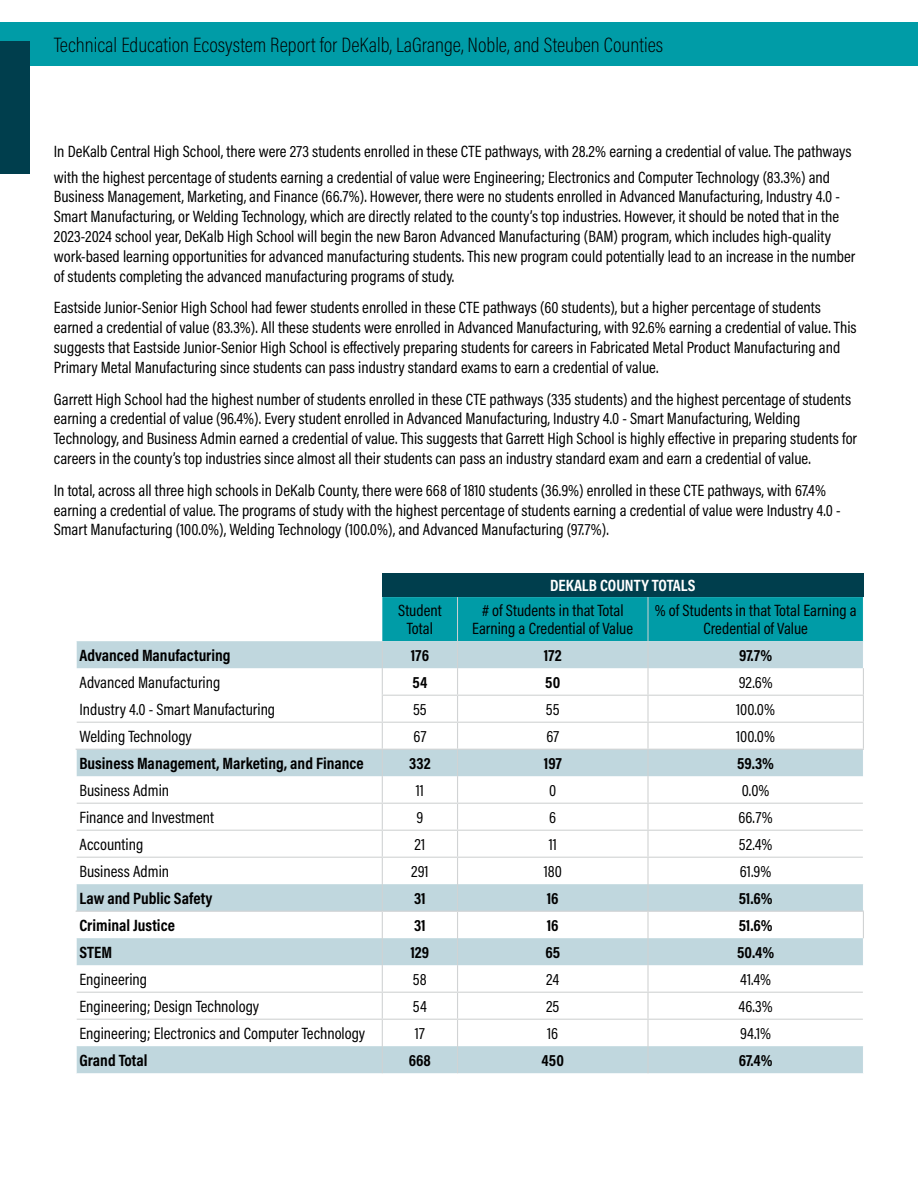
<style>
.page{position:relative;width:918px;height:1188px;background:#fff}
.page>*{position:absolute;margin:0;border:0;box-sizing:border-box;transform-origin:0 0}
.t1{font:200 21px "Acumin Pro Cond";color:#000}
.t2{font:16.5px/19.8px "Acumin Pro Cond";color:#000}
.t3{font:700 16.5px "Acumin Pro Cond";color:#000}
.t4{font:700 16.5px "Acumin Pro Cond";color:#fff}
</style>
<div class="page">
<div style="left:0;top:22px;width:918px;height:44px;background:#009ca7"></div>
<div style="left:0;top:41px;width:30px;height:133px;background:#003e4d"></div>
<div style="left:382px;top:573px;width:481px;height:24px;background:#003e4d"></div>
<svg style="left:77px;top:641px;width:305px;height:432px"></svg>
<hr style="left:77px;top:803px;width:305px;height:1px;background:#d1d3d4">
<hr style="left:77px;top:830px;width:305px;height:1px;background:#d1d3d4">
<hr style="left:77px;top:857px;width:305px;height:1px;background:#d1d3d4">
<hr style="left:77px;top:992px;width:305px;height:1px;background:#d1d3d4">
<hr style="left:77px;top:1019px;width:305px;height:1px;background:#d1d3d4">
<hr style="left:77px;top:722px;width:305px;height:1px;background:#d1d3d4">
<hr style="left:76px;top:749px;width:306px;height:1px;background:#d1d3d4">
<svg style="left:76px;top:641px;width:1px;height:432px"></svg>
<hr style="left:76px;top:911px;width:306px;height:1px;background:#d1d3d4">
<svg style="left:382px;top:597px;width:482px;height:476px"></svg>
<p class="t1" style="left:54px;top:31px;width:611px">Technical Education Ecosystem Report for DeKalb, LaGrange, Noble, and Steuben Counties</p>
<p class="t2" style="left:54px;top:138px;width:799px;line-height:25.5px">In DeKalb Central High School, there were 273 students enrolled in these CTE pathways, with 28.2% earning a credential of value. The pathways with the highest percentage of students earning a credential of value were Engineering; Electronics and Computer Technology (83.3%) and</p>
<p class="t2" style="left:54px;top:186px;width:803px">Business Management, Marketing, and Finance (66.7%). However, there were no students enrolled in Advanced Manufacturing, Industry 4.0 - Smart Manufacturing, or Welding Technology, which are directly related to the county’s top industries. However, it should be noted that in the 2023-2024 school year, DeKalb High School will begin the new Baron Advanced Manufacturing (BAM) program, which includes high-quality work-based learning opportunities for advanced manufacturing students. This new program could potentially lead to an increase in the number of students completing the advanced manufacturing programs of study.</p>
<p class="t2" style="left:54px;top:297px;width:804px">Eastside Junior-Senior High School had fewer students enrolled in these CTE pathways (60 students), but a higher percentage of students earned a credential of value (83.3%). All these students were enrolled in Advanced Manufacturing, with 92.6% earning a credential of value. This suggests that Eastside Junior-Senior High School is effectively preparing students for careers in Fabricated Metal Product Manufacturing and Primary Metal Manufacturing since students can pass industry standard exams to earn a credential of value.</p>
<p class="t2" style="left:54px;top:389px;width:805px">Garrett High School had the highest number of students enrolled in these CTE pathways (335 students) and the highest percentage of students earning a credential of value (96.4%). Every student enrolled in Advanced Manufacturing, Industry 4.0 - Smart Manufacturing, Welding Technology, and Business Admin earned a credential of value. This suggests that Garrett High School is highly effective in preparing students for careers in the county’s top industries since almost all their students can pass an industry standard exam and earn a credential of value.</p>
<p class="t2" style="left:54px;top:480px;width:788px">In total, across all three high schools in DeKalb County, there were 668 of 1810 students (36.9%) enrolled in these CTE pathways, with 67.4% earning a credential of value. The programs of study with the highest percentage of students earning a credential of value were Industry 4.0 -<br>Smart Manufacturing (100.0%), Welding Technology (100.0%), and Advanced Manufacturing (97.7%).</p>
<p class="t4" style="left:550px;top:575px;width:147px">DEKALB COUNTY TOTALS</p>
<p class="t2" style="left:398px;top:601px;width:45px;line-height:17.9px;text-align:center">Student<br>Total</p>
<p class="t2" style="left:472px;top:601px;width:162px;line-height:17.9px;text-align:center"># of Students in that Total<br>Earning a Credential of Value</p>
<p class="t2" style="left:655px;top:601px;width:203px;line-height:17.9px;text-align:center">% of Students in that Total Earning a<br>Credential of Value</p>
<p class="t3" style="left:80px;top:644px;width:153px">Advanced Manufacturing</p>
<p class="t3" style="left:411px;top:644px;width:20px">176</p>
<p class="t3" style="left:544px;top:644px;width:19px">172</p>
<p class="t3" style="left:739px;top:644px;width:35px">97.7%</p>
<p class="t2" style="left:80px;top:672px;width:142px">Advanced Manufacturing</p>
<p class="t3" style="left:413px;top:671px;width:16px">54</p>
<p class="t3" style="left:545px;top:671px;width:17px">50</p>
<p class="t2" style="left:739px;top:672px;width:36px">92.6%</p>
<p class="t2" style="left:80px;top:699px;width:197px">Industry 4.0 - Smart Manufacturing</p>
<p class="t2" style="left:413px;top:699px;width:15px">55</p>
<p class="t2" style="left:546px;top:699px;width:15px">55</p>
<p class="t2" style="left:736px;top:699px;width:41px">100.0%</p>
<p class="t2" style="left:80px;top:726px;width:114px">Welding Technology</p>
<p class="t2" style="left:414px;top:726px;width:14px">67</p>
<p class="t2" style="left:546px;top:726px;width:14px">67</p>
<p class="t2" style="left:736px;top:726px;width:41px">100.0%</p>
<p class="t3" style="left:80px;top:752px;width:286px">Business Management, Marketing, and Finance</p>
<p class="t3" style="left:409px;top:752px;width:23px">332</p>
<p class="t3" style="left:544px;top:752px;width:19px">197</p>
<p class="t3" style="left:737px;top:752px;width:38px">59.3%</p>
<p class="t2" style="left:80px;top:780px;width:91px">Business Admin</p>
<p class="t2" style="left:416px;top:780px;width:10px">11</p>
<p class="t2" style="left:549px;top:780px;width:9px">0</p>
<p class="t2" style="left:742px;top:780px;width:29px">0.0%</p>
<p class="t2" style="left:80px;top:807px;width:136px">Finance and Investment</p>
<p class="t2" style="left:416px;top:807px;width:8px">9</p>
<p class="t2" style="left:549px;top:807px;width:8px">6</p>
<p class="t2" style="left:739px;top:807px;width:36px">66.7%</p>
<p class="t2" style="left:80px;top:834px;width:65px">Accounting</p>
<p class="t2" style="left:415px;top:834px;width:12px">21</p>
<p class="t2" style="left:549px;top:834px;width:10px">11</p>
<p class="t2" style="left:739px;top:834px;width:35px">52.4%</p>
<p class="t2" style="left:80px;top:861px;width:91px">Business Admin</p>
<p class="t2" style="left:411px;top:861px;width:19px">291</p>
<p class="t2" style="left:544px;top:861px;width:20px">180</p>
<p class="t2" style="left:740px;top:861px;width:33px">61.9%</p>
<p class="t3" style="left:80px;top:887px;width:135px">Law and Public Safety</p>
<p class="t3" style="left:414px;top:887px;width:13px">31</p>
<p class="t3" style="left:547px;top:887px;width:13px">16</p>
<p class="t3" style="left:739px;top:887px;width:36px">51.6%</p>
<p class="t3" style="left:80px;top:914px;width:97px">Criminal Justice</p>
<p class="t3" style="left:414px;top:914px;width:13px">31</p>
<p class="t3" style="left:547px;top:914px;width:13px">16</p>
<p class="t3" style="left:739px;top:914px;width:36px">51.6%</p>
<p class="t3" style="left:80px;top:941px;width:34px">STEM</p>
<p class="t3" style="left:410px;top:941px;width:20px">129</p>
<p class="t3" style="left:545px;top:941px;width:16px">65</p>
<p class="t3" style="left:737px;top:941px;width:39px">50.4%</p>
<p class="t2" style="left:80px;top:969px;width:69px">Engineering</p>
<p class="t2" style="left:413px;top:969px;width:15px">58</p>
<p class="t2" style="left:546px;top:969px;width:14px">24</p>
<p class="t2" style="left:740px;top:969px;width:33px">41.4%</p>
<p class="t2" style="left:79px;top:996px;width:181px">Engineering; Design Technology</p>
<p class="t2" style="left:413px;top:996px;width:15px">54</p>
<p class="t2" style="left:546px;top:996px;width:15px">25</p>
<p class="t2" style="left:739px;top:996px;width:36px">46.3%</p>
<p class="t2" style="left:79px;top:1023px;width:287px">Engineering; Electronics and Computer Technology</p>
<p class="t2" style="left:415px;top:1023px;width:11px">17</p>
<p class="t2" style="left:547px;top:1023px;width:13px">16</p>
<p class="t2" style="left:740px;top:1023px;width:33px">94.1%</p>
<p class="t3" style="left:79px;top:1049px;width:70px">Grand Total</p>
<p class="t3" style="left:409px;top:1049px;width:24px">668</p>
<p class="t3" style="left:541px;top:1049px;width:24px">450</p>
<p class="t3" style="left:739px;top:1049px;width:35px">67.4%</p>
</div>
